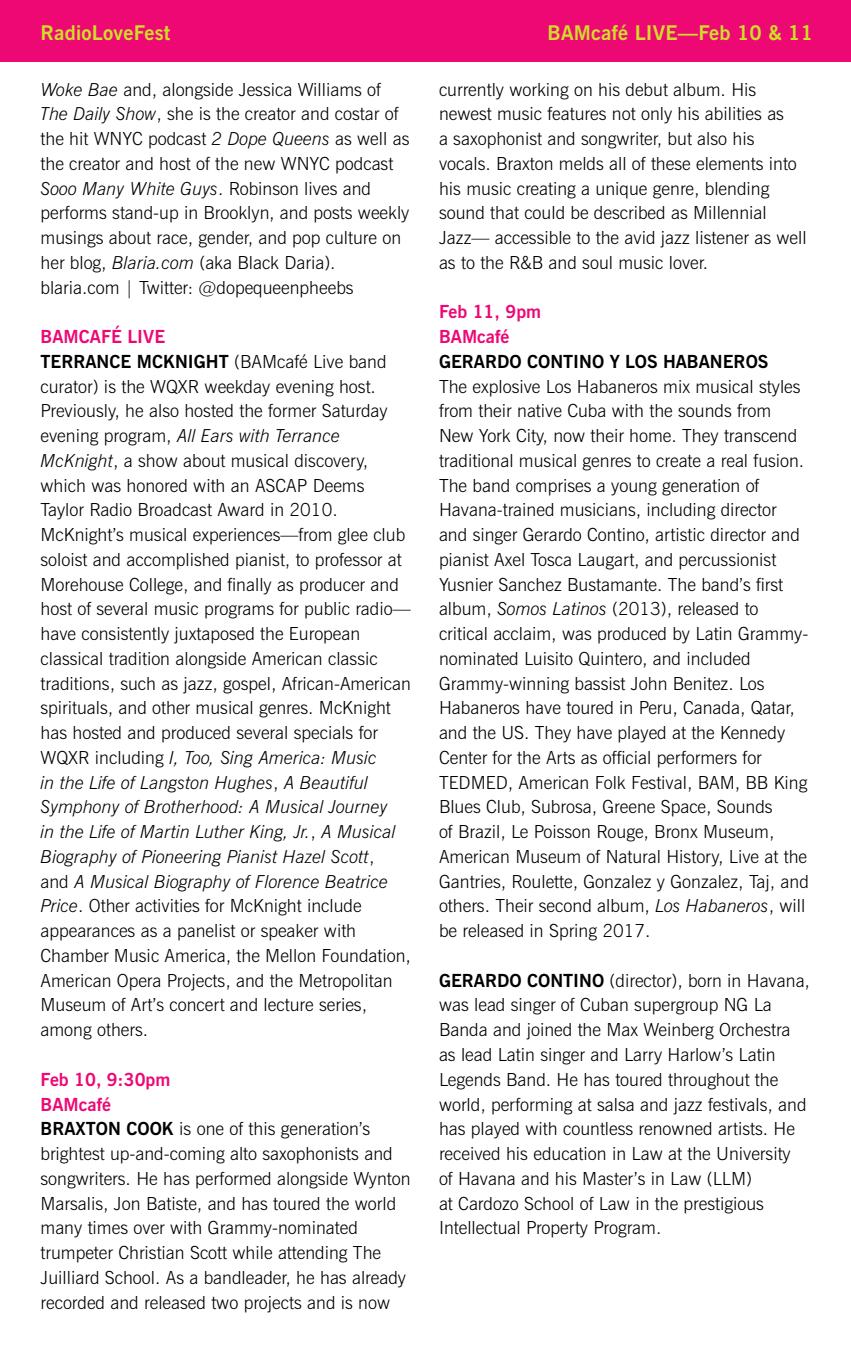
<style>
.page{position:relative;width:851px;height:1357px;background:#fff}
.page>*{position:absolute;margin:0;border:0;box-sizing:border-box;transform-origin:0 0}
.t1{font:700 20.25px "News Gothic BT";letter-spacing:.01em;color:#d0dd28}
.t2{font:300 18px/24.8px "News Gothic BT";color:#000}
.t3{font:700 18px "News Gothic BT";color:#000}
.t4{font:700 18px/24.8px "News Gothic BT";color:#ed0874}
.s1{font-style:italic}
.s2{font-weight:700;color:#ed0874}
.s3{font-weight:700}
</style>
<div class="page">
<div style="left:0;top:0;width:850px;height:61px;background:#ed0874"></div>
<p class="t1" style="left:40px;top:21px;width:131px">RadioLoveFest</p>
<p class="t1" style="left:547px;top:21px;width:267px">BAMcafé LIVE—Feb 10 &amp; 11</p>
<p class="t2" style="left:40px;top:77px;width:370px"><span class="s1">Woke Bae</span> and, alongside Jessica Williams of <span class="s1">The Daily Show</span>, she is the creator and costar of the hit WNYC podcast <span class="s1">2 Dope Queens</span> as well as the creator and host of the new WNYC podcast <span class="s1">Sooo Many White Guys</span>. Robinson lives and performs stand-up in Brooklyn, and posts weekly musings about race, gender, and pop culture on her blog, <span class="s1">Blaria.com</span> (aka Black Daria). blaria.com | Twitter: @dopequeenpheebs</p>
<p class="t2" style="left:40px;top:324px;width:372px"><span class="s2">BAMCAFÉ LIVE<br></span><span class="s3">TERRANCE MCKNIGHT</span> (BAMcafé Live band curator) is the WQXR weekday evening host.<br>Previously, he also hosted the former Saturday evening program, <span class="s1">All Ears with Terrance McKnight</span>, a show about musical discovery, which was honored with an ASCAP Deems Taylor Radio Broadcast Award in 2010.<br>McKnight’s musical experiences—from glee club soloist and accomplished pianist, to professor at Morehouse College, and finally as producer and host of several music programs for public radio— have consistently juxtaposed the European classical tradition alongside American classic traditions, such as jazz, gospel, African-American spirituals, and other musical genres. McKnight has hosted and produced several specials for WQXR including <span class="s1">I, Too, Sing America: Music<br>in the Life of Langston Hughes</span>, <span class="s1">A Beautiful Symphony of Brotherhood: A Musical Journey<br>in the Life of Martin Luther King, Jr.</span>, <span class="s1">A Musical Biography of Pioneering Pianist Hazel Scott</span>,<br>and <span class="s1">A Musical Biography of Florence Beatrice Price</span>. Other activities for McKnight include appearances as a panelist or speaker with Chamber Music America, the Mellon Foundation, American Opera Projects, and the Metropolitan Museum of Art’s concert and lecture series, among others.</p>
<p class="t2" style="left:40px;top:1067px;width:371px"><span class="s2">Feb 10, 9:30pm<br>BAMcafé<br></span><span class="s3">BRAXTON COOK</span> is one of this generation’s brightest up-and-coming alto saxophonists and songwriters. He has performed alongside Wynton Marsalis, Jon Batiste, and has toured the world many times over with Grammy-nominated trumpeter Christian Scott while attending The Juilliard School. As a bandleader, he has already recorded and released two projects and is now</p>
<p class="t2" style="left:439px;top:77px;width:369px">currently working on his debut album. His newest music features not only his abilities as<br>a saxophonist and songwriter, but also his vocals. Braxton melds all of these elements into his music creating a unique genre, blending sound that could be described as Millennial Jazz— accessible to the avid jazz listener as well as to the R&amp;B and soul music lover.</p>
<p class="t4" style="left:439px;top:299px;width:104px">Feb 11, 9pm<br>BAMcafé</p>
<p class="t3" style="left:439px;top:350px;width:331px">GERARDO CONTINO Y LOS HABANEROS</p>
<p class="t2" style="left:439px;top:374px;width:371px">The explosive Los Habaneros mix musical styles from their native Cuba with the sounds from New York City, now their home. They transcend traditional musical genres to create a real fusion.<br>The band comprises a young generation of Havana-trained musicians, including director and singer Gerardo Contino, artistic director and pianist Axel Tosca Laugart, and percussionist Yusnier Sanchez Bustamante. The band’s first album, <span class="s1">Somos Latinos</span> (2013), released to critical acclaim, was produced by Latin Grammy&shy;nominated Luisito Quintero, and included Grammy-winning bassist John Benitez. Los Habaneros have toured in Peru, Canada, Qatar, and the US. They have played at the Kennedy Center for the Arts as official performers for TEDMED, American Folk Festival, BAM, BB King Blues Club, Subrosa, Greene Space, Sounds<br>of Brazil, Le Poisson Rouge, Bronx Museum, American Museum of Natural History, Live at the Gantries, Roulette, Gonzalez y Gonzalez, Taj, and others. Their second album, <span class="s1">Los Habaneros</span>, will be released in Spring 2017.</p>
<p class="t2" style="left:439px;top:968px;width:372px"><span class="s3">GERARDO CONTINO</span> (director), born in Havana, was lead singer of Cuban supergroup NG La Banda and joined the Max Weinberg Orchestra as lead Latin singer and Larry Harlow’s Latin Legends Band. He has toured throughout the world, performing at salsa and jazz festivals, and has played with countless renowned artists. He received his education in Law at the University<br>of Havana and his Master’s in Law (LLM)<br>at Cardozo School of Law in the prestigious Intellectual Property Program.</p>
</div>
